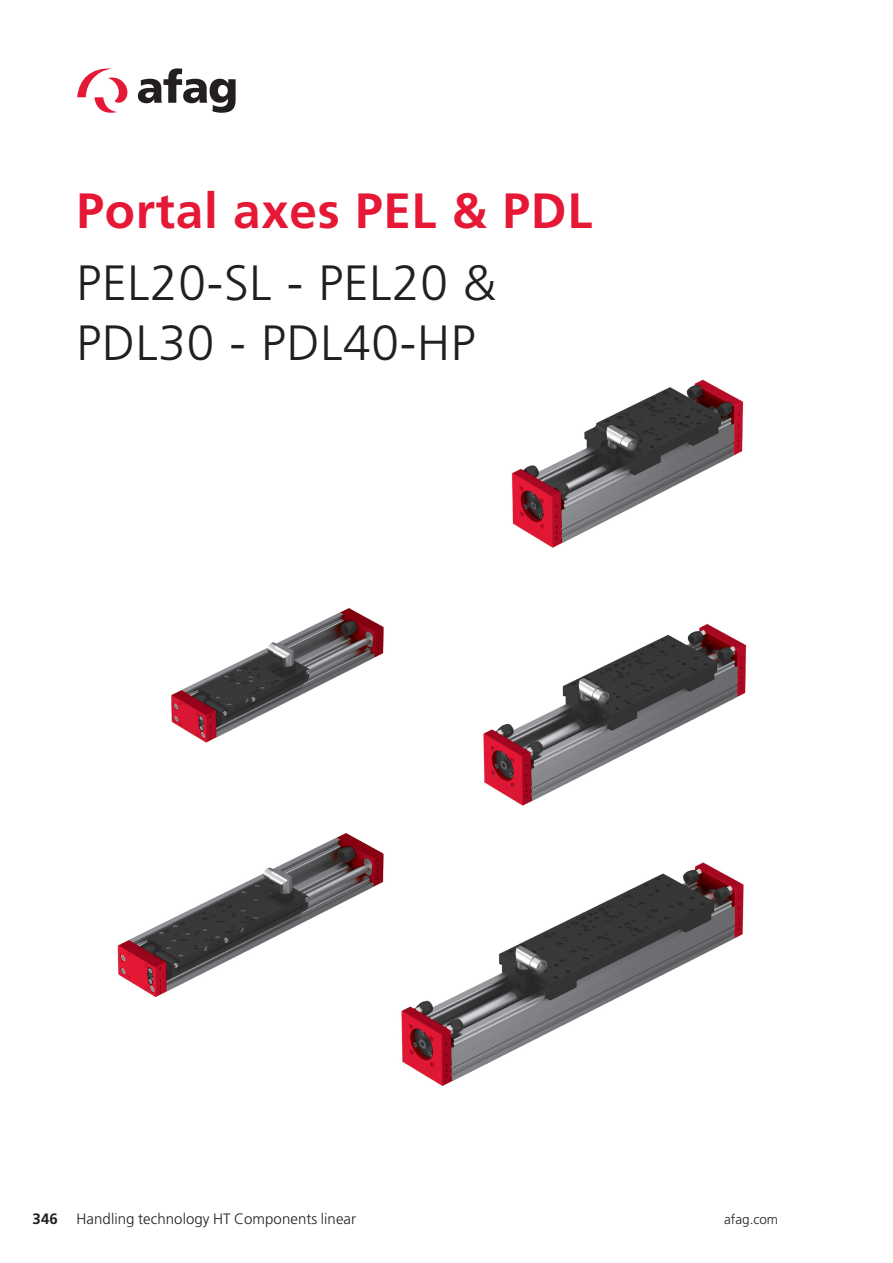
<style>
.page{position:relative;width:893px;height:1263px;background:#fff}
.page>*{position:absolute;margin:0;border:0;box-sizing:border-box;transform-origin:0 0}
.Produkttitel{font:300 49.5px "Frutiger LT Pro";letter-spacing:.015em;color:#231f20}
.Haupttitel_rot{font:700 49.5px "Frutiger LT Pro";letter-spacing:.015em;color:#e51836}
.Fusszeile{font:300 15px "Frutiger LT Pro";letter-spacing:.005em;color:#231f20}
.t1{font:300 13.5px "Frutiger LT Pro";color:#231f20}
.s1{font-weight:700}
</style>
<div class="page">
<svg style="left:77px;top:68px;width:50px;height:45px"></svg>
<svg style="left:138px;top:68px;width:98px;height:45px"></svg>
<img style="left:117px;top:833px;width:267px;height:164px">
<img style="left:511px;top:379px;width:233px;height:169px">
<img style="left:171px;top:608px;width:213px;height:135px">
<img style="left:483px;top:624px;width:264px;height:182px">
<img style="left:401px;top:862px;width:343px;height:224px">
<p class="Haupttitel_rot" style="left:77px;top:181px;width:517px">Portal axes PEL &amp; PDL</p>
<p class="Produkttitel" style="left:77px;top:254px;width:421px">PEL20-SL - PEL20 &amp;</p>
<p class="Produkttitel" style="left:77px;top:314px;width:400px">PDL30 - PDL40-HP</p>
<p class="Fusszeile" style="left:33px;top:1210px;width:325px"><span class="s1">346</span> Handling technology HT Components linear</p>
<p class="t1" style="left:724px;top:1211px;width:55px">afag.com</p>
</div>
